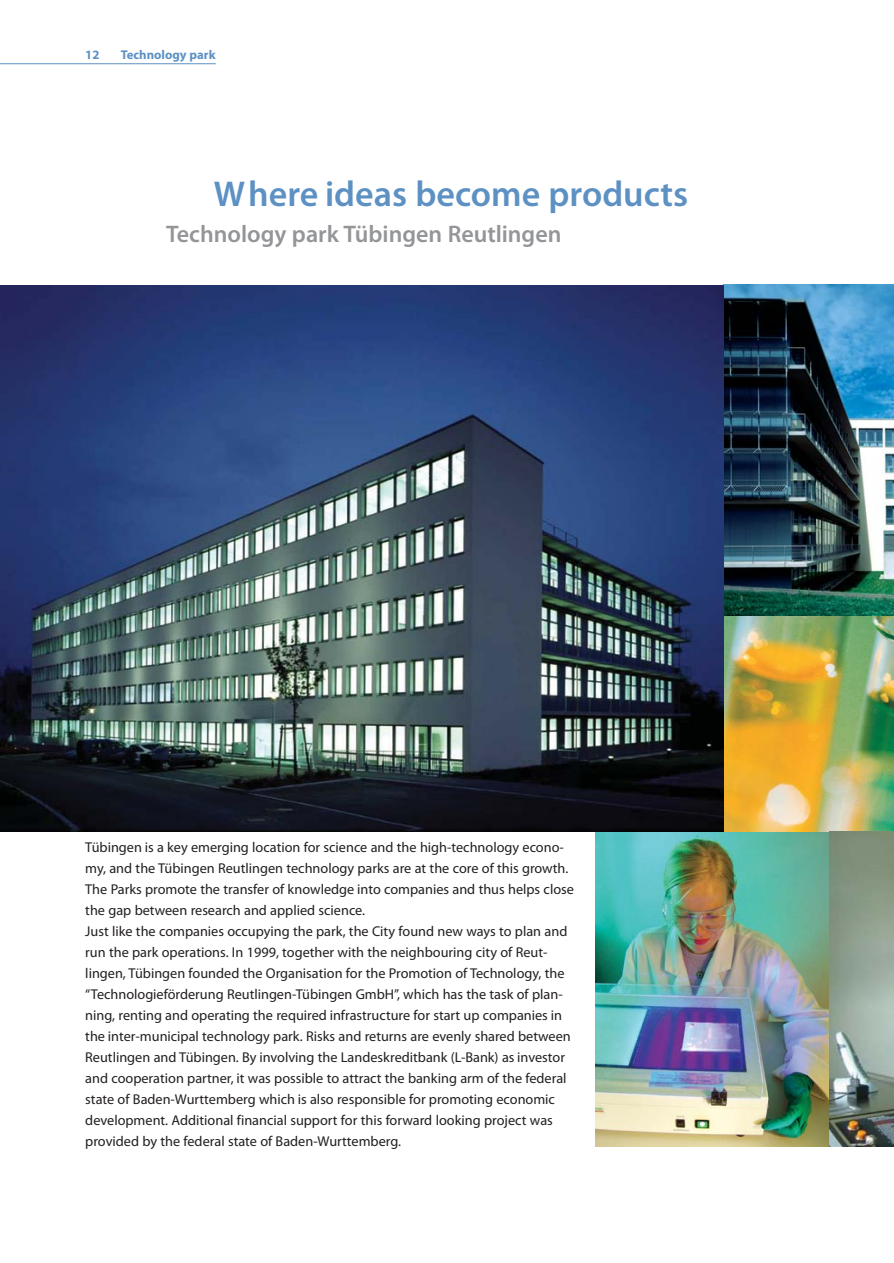
<style>
.page{position:relative;width:894px;height:1263px;background:#fff}
.page>*{position:absolute;margin:0;border:0;box-sizing:border-box;transform-origin:0 0}
.t1{font:600 36px "Myriad Pro";color:#5d91c3}
.t2{font:600 24px "Myriad Pro";color:#939598}
.t3{font:14.25px/21px "Myriad Pro";color:#231f20}
.t4{font:700 12.75px "Myriad Pro";color:#5d91c3}
</style>
<div class="page">
<img style="left:0;top:63px;width:893px;height:1084px">
<p class="t4" style="left:85px;top:50px;width:16px">12</p>
<p class="t4" style="left:121px;top:50px;width:96px">Technology park</p>
<h1 class="t1" style="left:214px;top:180px;width:475px">Where ideas become products</h1>
<h2 class="t2" style="left:166px;top:224px;width:397px">Technology park Tübingen Reutlingen</h2>
<p class="t3" style="left:85px;top:838px;width:490px">Tübingen is a key emerging location for science and the high-technology econo&shy;my, and the Tübingen Reutlingen technology parks are at the core of this growth.<br>The Parks promote the transfer of knowledge into companies and thus helps close the gap between research and applied science.<br>Just like the companies occupying the park, the City found new ways to plan and run the park operations. In 1999, together with the neighbouring city of Reut&shy;lingen, Tübingen founded the Organisation for the Promotion of Technology, the “Technologieförderung Reutlingen-Tübingen GmbH”, which has the task of plan&shy;ning, renting and operating the required infrastructure for start up companies in the inter-municipal technology park. Risks and returns are evenly shared between Reutlingen and Tübingen. By involving the Landeskreditbank (L-Bank) as investor and cooperation partner, it was possible to attract the banking arm of the federal state of Baden-Wurttemberg which is also responsible for promoting economic development. Additional financial support for this forward looking project was provided by the federal state of Baden-Wurttemberg.</p>
</div>
